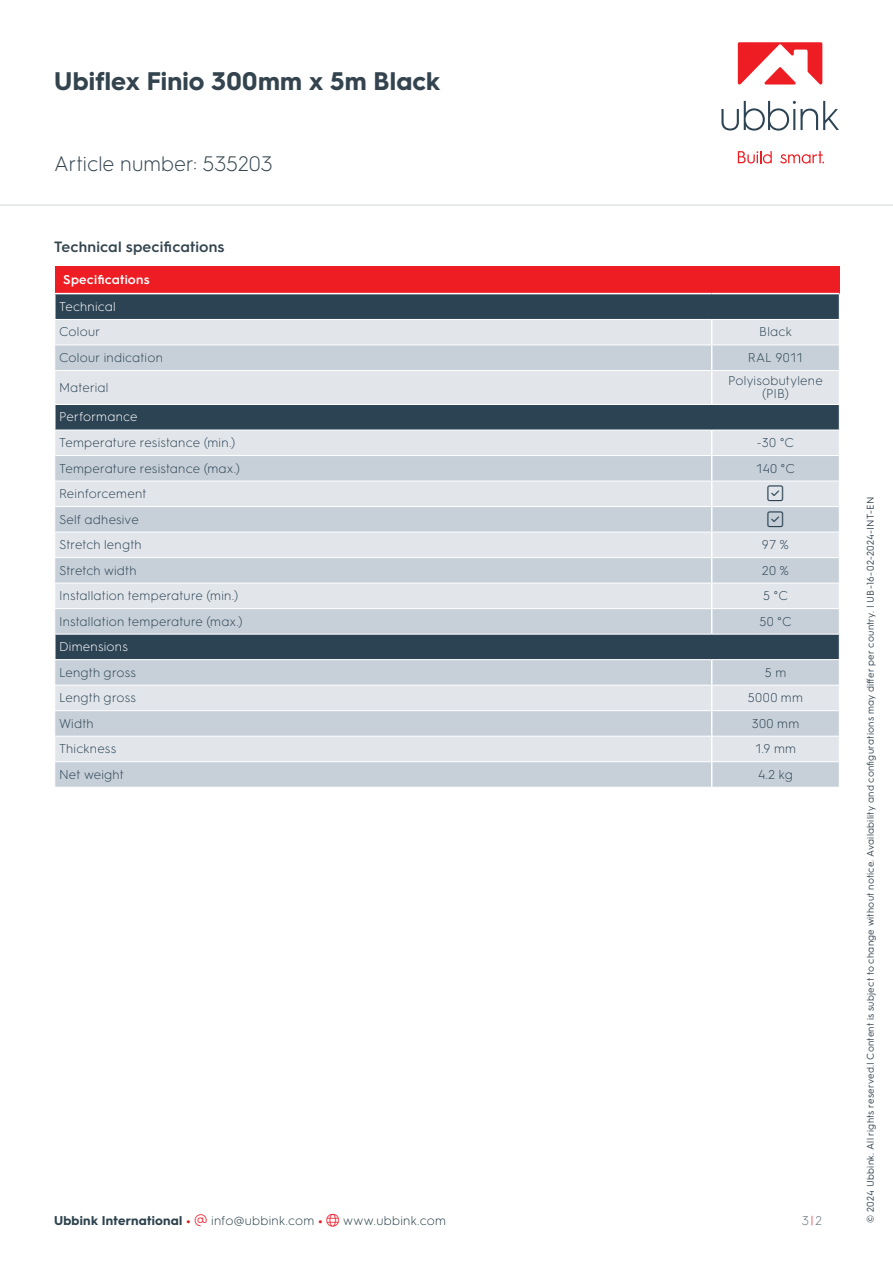
<style>
.page{position:relative;width:893px;height:1263px;background:#fff}
.page>*{position:absolute;margin:0;border:0;box-sizing:border-box;transform-origin:0 0}
.t1{font:700 25.5px "HGS3";letter-spacing:.005em;color:#33444f}
.t2{font:300 21px "HGS3";color:#33444f}
.t3{font:300 18px "Font Awesome 6 Pro";color:#2c4354}
.t4{font:600 15px "HGS3";letter-spacing:.01em;color:#33444f}
.t5{font:300 12.75px/12.8px "HGS3";letter-spacing:.015em;color:#2c4354;text-align:center}
.t6{font:300 12.75px "HGS3";letter-spacing:.02em;color:#2c424c}
.t7{font:300 12.75px "HGS3";letter-spacing:.015em;color:#fff}
.t8{font:600 12.75px "HGS3";letter-spacing:.015em;color:#fff}
.t9{font:300 12.75px "HGS3";color:#66737c}
.t10{font:9.75px "HGS3";letter-spacing:.025em;color:#33444f}
.s1{font-weight:700}
.s2{font-weight:700;color:#e31e25}
.s3{color:#ee1f2d}
.s4{color:#e31e25}
</style>
<div class="page">
<div style="left:55px;top:266px;width:784px;height:28px;background:#ee1d23"></div>
<svg style="left:56px;top:294px;width:783px;height:25px;background:#2f4656"></svg>
<div style="left:55px;top:320px;width:784px;height:24px;background:#e2e6eb"></div>
<svg style="left:55px;top:345px;width:784px;height:442px;background:#c1c9d1"></svg>
<hr style="left:54px;top:293px;width:658px;height:1px;background:#fff">
<hr style="left:712px;top:293px;width:127px;height:1px;background:#fff">
<svg style="left:711px;top:320px;width:1px;height:50px"></svg>
<svg style="left:839px;top:294px;width:1px;height:25px"></svg>
<hr style="left:55px;top:370px;width:657px;height:1px;background:#fff">
<hr style="left:712px;top:370px;width:127px;height:1px;background:#fff">
<hr style="left:711px;top:371px;width:1px;height:33px;background:#fff">
<hr style="left:54px;top:404px;width:658px;height:1px;background:#fff">
<hr style="left:712px;top:404px;width:128px;height:1px;background:#fff">
<hr style="left:54px;top:405px;width:2px;height:25px;background:#fff">
<hr style="left:54px;top:430px;width:658px;height:1px;background:#fff">
<hr style="left:712px;top:430px;width:128px;height:1px;background:#fff">
<hr style="left:55px;top:455px;width:657px;height:1px;background:#fff">
<hr style="left:712px;top:455px;width:127px;height:1px;background:#fff">
<hr style="left:55px;top:481px;width:657px;height:1px;background:#fff">
<hr style="left:712px;top:481px;width:127px;height:1px;background:#fff">
<hr style="left:55px;top:506px;width:657px;height:1px;background:#fff">
<hr style="left:712px;top:506px;width:127px;height:1px;background:#fff">
<hr style="left:55px;top:532px;width:657px;height:1px;background:#fff">
<hr style="left:712px;top:532px;width:127px;height:1px;background:#fff">
<hr style="left:55px;top:557px;width:657px;height:1px;background:#fff">
<hr style="left:712px;top:557px;width:127px;height:1px;background:#fff">
<hr style="left:55px;top:583px;width:657px;height:1px;background:#fff">
<hr style="left:712px;top:583px;width:127px;height:1px;background:#fff">
<hr style="left:55px;top:608px;width:657px;height:1px;background:#fff">
<hr style="left:712px;top:608px;width:127px;height:1px;background:#fff">
<svg style="left:711px;top:431px;width:1px;height:203px"></svg>
<hr style="left:54px;top:634px;width:658px;height:1px;background:#fff">
<hr style="left:712px;top:634px;width:128px;height:1px;background:#fff">
<hr style="left:54px;top:634px;width:2px;height:25px;background:#fff">
<hr style="left:54px;top:659px;width:658px;height:1px;background:#fff">
<hr style="left:712px;top:659px;width:128px;height:1px;background:#fff">
<hr style="left:55px;top:685px;width:657px;height:1px;background:#fff">
<hr style="left:712px;top:685px;width:127px;height:1px;background:#fff">
<hr style="left:55px;top:710px;width:657px;height:1px;background:#fff">
<hr style="left:712px;top:710px;width:127px;height:1px;background:#fff">
<hr style="left:55px;top:736px;width:657px;height:1px;background:#fff">
<hr style="left:712px;top:736px;width:127px;height:1px;background:#fff">
<hr style="left:55px;top:761px;width:657px;height:1px;background:#fff">
<hr style="left:712px;top:761px;width:127px;height:1px;background:#fff">
<svg style="left:711px;top:660px;width:1px;height:127px"></svg>
<svg style="left:839px;top:405px;width:1px;height:255px"></svg>
<hr style="left:0;top:204px;width:893px;height:2px;background:#e1e4e6">
<svg style="left:721px;top:101px;width:118px;height:30px"></svg>
<svg style="left:738px;top:151px;width:34px;height:13px"></svg>
<svg style="left:780px;top:151px;width:44px;height:13px"></svg>
<svg style="left:738px;top:42px;width:84px;height:43px"></svg>
<svg style="left:768px;top:485px;width:15px;height:16px"></svg>
<svg style="left:768px;top:511px;width:15px;height:16px"></svg>
<h1 class="t1" style="left:54px;top:63px;width:387px">Ubiflex Finio 300mm x 5m Black</h1>
<h2 class="t2" style="left:54px;top:150px;width:220px">Article number: 535203</h2>
<p class="t4" style="left:54px;top:236px;width:172px">Technical specifications</p>
<p class="t8" style="left:63px;top:270px;width:88px">Specifications</p>
<p class="t7" style="left:59px;top:297px;width:58px">Technical</p>
<p class="t5" style="left:59px;top:325px;width:43px">Colour</p>
<p class="t5" style="left:759px;top:325px;width:34px">Black</p>
<p class="t5" style="left:59px;top:350px;width:106px">Colour indication</p>
<p class="t5" style="left:748px;top:350px;width:57px">RAL 9011</p>
<p class="t5" style="left:59px;top:380px;width:51px">Material</p>
<p class="t5" style="left:728px;top:374px;width:96px">Polyisobutylene (PIB)</p>
<p class="t7" style="left:59px;top:408px;width:80px">Performance</p>
<p class="t5" style="left:59px;top:435px;width:178px">Temperature resistance (min.)</p>
<p class="t5" style="left:757px;top:435px;width:39px">-30 °C</p>
<p class="t5" style="left:59px;top:461px;width:183px">Temperature resistance (max.)</p>
<p class="t5" style="left:756px;top:461px;width:41px">140 °C</p>
<p class="t5" style="left:59px;top:486px;width:89px">Reinforcement</p>
<h3 class="t3" style="left:768px;top:484px;width:17px">▲❑◆</h3>
<p class="t5" style="left:59px;top:512px;width:81px">Self adhesive</p>
<h3 class="t3" style="left:768px;top:510px;width:17px">▲❑◆</h3>
<p class="t5" style="left:59px;top:537px;width:84px">Stretch length</p>
<p class="t5" style="left:762px;top:537px;width:29px">97 %</p>
<p class="t5" style="left:59px;top:563px;width:79px">Stretch width</p>
<p class="t5" style="left:762px;top:563px;width:29px">20 %</p>
<p class="t5" style="left:59px;top:588px;width:181px">Installation temperature (min.)</p>
<p class="t5" style="left:763px;top:588px;width:27px">5 °C</p>
<p class="t5" style="left:59px;top:614px;width:185px">Installation temperature (max.)</p>
<p class="t5" style="left:759px;top:614px;width:34px">50 °C</p>
<p class="t7" style="left:59px;top:638px;width:70px">Dimensions</p>
<p class="t5" style="left:59px;top:665px;width:79px">Length gross</p>
<p class="t5" style="left:765px;top:665px;width:23px">5 m</p>
<p class="t5" style="left:59px;top:691px;width:79px">Length gross</p>
<p class="t5" style="left:748px;top:691px;width:57px">5000 mm</p>
<p class="t5" style="left:59px;top:716px;width:36px">Width</p>
<p class="t5" style="left:752px;top:716px;width:49px">300 mm</p>
<p class="t5" style="left:59px;top:742px;width:59px">Thickness</p>
<p class="t5" style="left:755px;top:742px;width:43px">1.9 mm</p>
<p class="t5" style="left:59px;top:767px;width:66px">Net weight</p>
<p class="t5" style="left:758px;top:767px;width:36px">4.2 kg</p>
<p class="t6" style="left:54px;top:1211px;width:394px"><span class="s1">Ubbink International</span> <span class="s2">•</span> <span class="s3">▼</span> info@ubbink.com <span class="s2">•</span> <span class="s3">●□</span> www.ubbink.com</p>
<p class="t9" style="left:802px;top:1211px;width:21px">3<span class="s4">|</span>2</p>
<p class="t10" style="left:864px;top:1222px;width:727px;rotate:-90deg">© 2024 Ubbink. All rights reserved.| Content is subject to change without notice. Availability and configurations may differ per country. | UB-16-02-2024-INT-EN</p>
</div>
